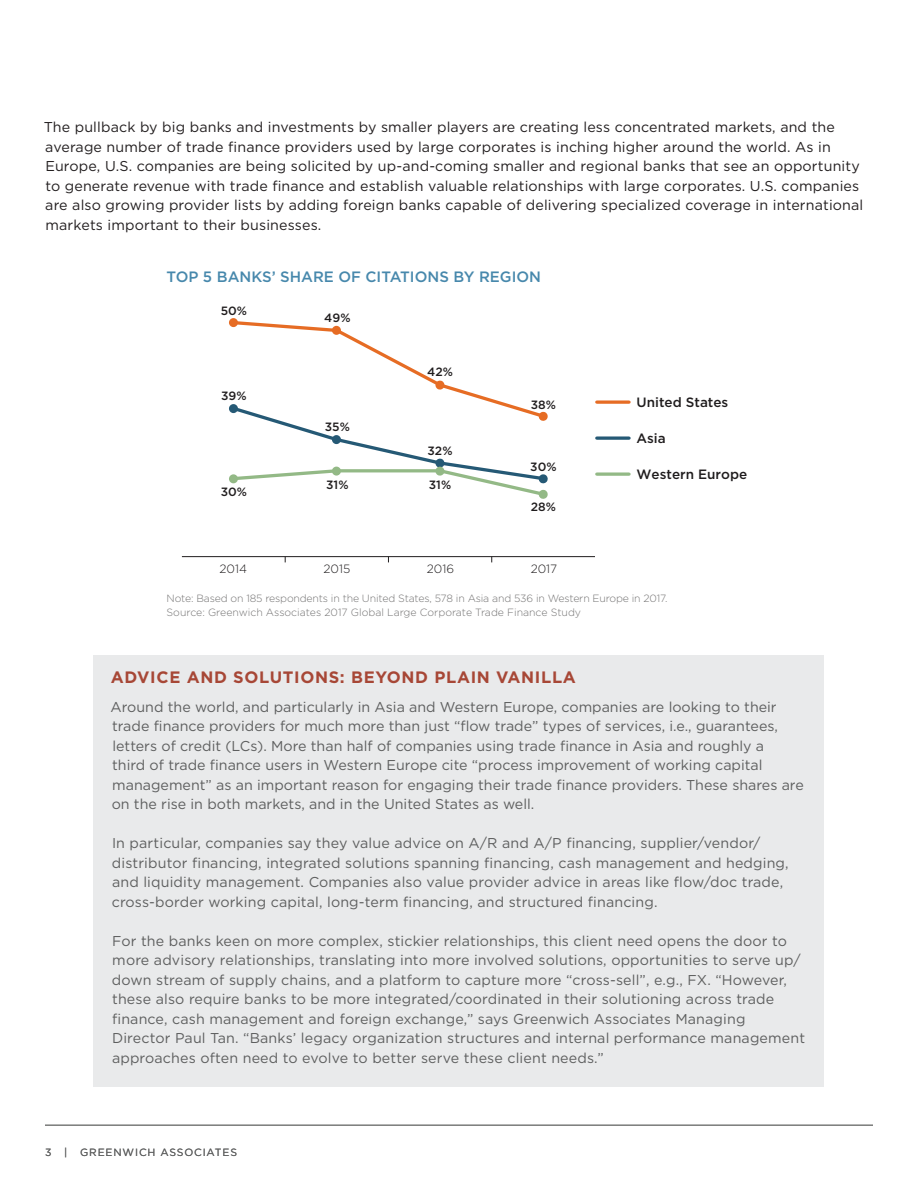
<style>
.page{position:relative;width:918px;height:1188px;background:#fff}
.page>*{position:absolute;margin:0;border:0;box-sizing:border-box;transform-origin:0 0}
.sidebar_-_header{font:700 16.5px "Gotham";letter-spacing:.04em;color:#a74736}
.t1{font:500 15px "Gotham";color:#4788ac}
.body_text{font:14.25px/19.5px "Gotham";letter-spacing:.01em;color:#5e5f5f}
.body_text-2{font:14.25px/19.5px "Gotham";letter-spacing:.01em;color:#231f20}
.t2{font:500 13.5px "Gotham";color:#201d1e}
.t3{font:500 12px "Gotham";color:#201d1e}
.t4{font:300 12px "Gotham";color:#201d1e}
.t5{font:300 10.5px/13.5px "Gotham";letter-spacing:-.015em;color:#747373}
.footer___folio_-_all{font:10.5px "Gotham";letter-spacing:.08em;color:#5e5f5f}
</style>
<div class="page">
<hr style="left:45px;top:1125px;width:828px;height:1px;background:#737473">
<hr style="left:182px;top:556px;width:413px;height:1px;background:#201d1e">
<svg style="left:229px;top:319px;width:319px;height:180px"></svg>
<svg style="left:597px;top:400px;width:32px;height:4px"></svg>
<svg style="left:597px;top:436px;width:32px;height:4px"></svg>
<svg style="left:597px;top:472px;width:32px;height:4px"></svg>
<div style="left:94px;top:656px;width:730px;height:432px;background:#e9eaeb"></div>
<p class="body_text-2" style="left:44px;top:117px;width:821px">The pullback by big banks and investments by smaller players are creating less concentrated markets, and the average number of trade finance providers used by large corporates is inching higher around the world. As in Europe, U.S. companies are being solicited by up-and-coming smaller and regional banks that see an opportunity to generate revenue with trade finance and establish valuable relationships with large corporates. U.S. companies are also growing provider lists by adding foreign banks capable of delivering specialized coverage in international markets important to their businesses.</p>
<p class="t1" style="left:167px;top:267px;width:376px">TOP 5 BANKS’ SHARE OF CITATIONS BY REGION</p>
<p class="t3" style="left:221px;top:303px;width:28px">50%</p>
<p class="t3" style="left:221px;top:388px;width:27px">39%</p>
<p class="t3" style="left:221px;top:484px;width:28px">30%</p>
<p class="t3" style="left:324px;top:310px;width:28px">49%</p>
<p class="t3" style="left:325px;top:419px;width:27px">35%</p>
<p class="t3" style="left:326px;top:477px;width:24px">31%</p>
<p class="t3" style="left:427px;top:364px;width:27px">42%</p>
<p class="t3" style="left:428px;top:443px;width:26px">32%</p>
<p class="t3" style="left:429px;top:477px;width:24px">31%</p>
<p class="t3" style="left:531px;top:397px;width:27px">38%</p>
<p class="t3" style="left:530px;top:459px;width:28px">30%</p>
<p class="t3" style="left:531px;top:499px;width:27px">28%</p>
<p class="t4" style="left:219px;top:561px;width:29px">2014</p>
<p class="t4" style="left:323px;top:561px;width:28px">2015</p>
<p class="t4" style="left:427px;top:561px;width:29px">2016</p>
<p class="t4" style="left:531px;top:561px;width:28px">2017</p>
<p class="t2" style="left:637px;top:393px;width:93px">United States</p>
<p class="t2" style="left:637px;top:429px;width:31px">Asia</p>
<p class="t2" style="left:637px;top:465px;width:112px">Western Europe</p>
<p class="t5" style="left:167px;top:592px;width:503px">Note: Based on 185 respondents in the United States, 578 in Asia and 536 in Western Europe in 2017.<br>Source: Greenwich Associates 2017 Global Large Corporate Trade Finance Study</p>
<p class="sidebar_-_header" style="left:111px;top:666px;width:467px">ADVICE AND SOLUTIONS: BEYOND PLAIN VANILLA</p>
<p class="body_text" style="left:111px;top:697px;width:695px">Around the world, and particularly in Asia and Western Europe, companies are looking to their trade finance providers for much more than just “flow trade” types of services, i.e., guarantees, letters of credit (LCs). More than half of companies using trade finance in Asia and roughly a<br>third of trade finance users in Western Europe cite “process improvement of working capital management” as an important reason for engaging their trade finance providers. These shares are on the rise in both markets, and in the United States as well.</p>
<p class="body_text" style="left:112px;top:833px;width:679px">In particular, companies say they value advice on A/R and A/P financing, supplier/vendor/ distributor financing, integrated solutions spanning financing, cash management and hedging, and liquidity management. Companies also value provider advice in areas like flow/doc trade, cross-border working capital, long-term financing, and structured financing.</p>
<p class="body_text" style="left:112px;top:931px;width:695px">For the banks keen on more complex, stickier relationships, this client need opens the door to more advisory relationships, translating into more involved solutions, opportunities to serve up/ down stream of supply chains, and a platform to capture more “cross-sell”, e.g., FX. “However, these also require banks to be more integrated/coordinated in their solutioning across trade finance, cash management and foreign exchange,” says Greenwich Associates Managing Director Paul Tan. “Banks’ legacy organization structures and internal performance management approaches often need to evolve to better serve these client needs.”</p>
<p class="footer___folio_-_all" style="left:45px;top:1145px;width:194px">3 | GREENWICH ASSOCIATES</p>
</div>
